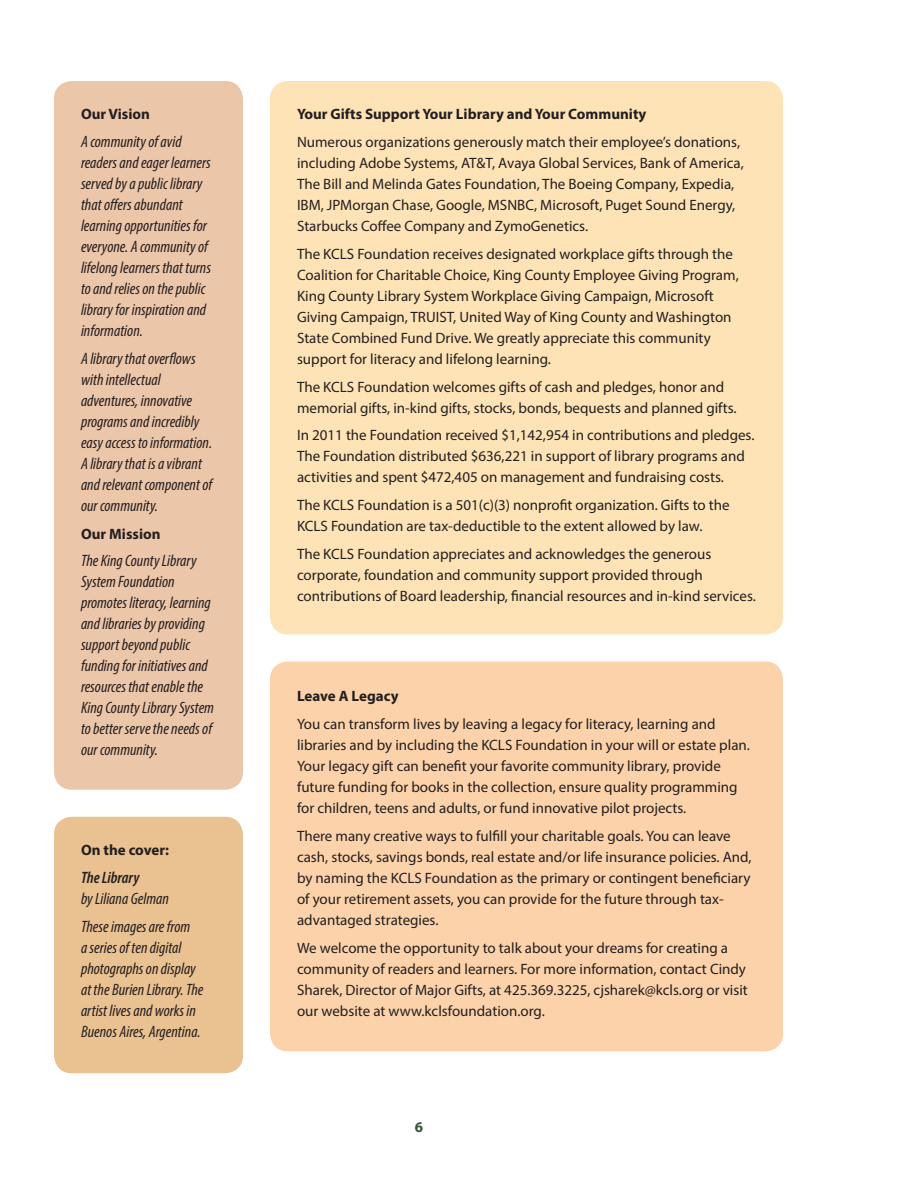
<style>
.page{position:relative;width:918px;height:1188px;background:#fff}
.page>*{position:absolute;margin:0;border:0;box-sizing:border-box;transform-origin:0 0}
.Report_Text{font:italic condensed 16.5px/21px "Myriad Pro";color:#231f20}
.Report_Text-2{font:15px/21px "Myriad Pro";color:#231f20}
.Report_Text-3{font:700 15px "Myriad Pro";color:#231f20}
.t1{font:700 15px "Myriad Pro";color:#355439}
.s1{font-weight:600}
</style>
<div class="page">
<div style="left:54px;top:81px;width:189px;height:709px;background:#ecc6a9;border-radius:18px"></div>
<div style="left:270px;top:81px;width:513px;height:553px;background:#fee3b6;border-radius:18px"></div>
<div style="left:270px;top:662px;width:513px;height:389px;background:#fcd2aa;border-radius:18px"></div>
<div style="left:54px;top:817px;width:189px;height:256px;background:#eac191;border-radius:18px"></div>
<p class="Report_Text-3" style="left:81px;top:104px;width:70px">Our Vision</p>
<p class="Report_Text" style="left:81px;top:131px;width:132px">A community of avid readers and eager learners served by a public library that offers abundant learning opportunities for everyone. A community of lifelong learners that turns to and relies on the public library for inspiration and information.</p>
<p class="Report_Text" style="left:81px;top:348px;width:133px">A library that overflows with intellectual adventures, innovative programs and incredibly easy access to information.<br>A library that is a vibrant and relevant component of our community.</p>
<p class="Report_Text-3" style="left:81px;top:524px;width:81px">Our Mission</p>
<p class="Report_Text" style="left:81px;top:550px;width:135px">The King County Library<br>System Foundation promotes literacy, learning and libraries by providing support beyond public funding for initiatives and resources that enable the<br>King County Library System to better serve the needs of our community.</p>
<p class="Report_Text-3" style="left:81px;top:840px;width:90px">On the cover:</p>
<p class="Report_Text" style="left:81px;top:867px;width:89px"><span class="s1">The Library<br></span>by Liliana Gelman</p>
<p class="Report_Text" style="left:81px;top:915px;width:124px">These images are from<br>a series of ten digital photographs on display at the Burien Library. The artist lives and works in<br>Buenos Aires, Argentina.</p>
<p class="Report_Text-3" style="left:297px;top:104px;width:351px">Your Gifts Support Your Library and Your Community</p>
<p class="Report_Text-2" style="left:297px;top:131px;width:448px">Numerous organizations generously match their employee’s donations, including Adobe Systems, AT&amp;T, Avaya Global Services, Bank of America, The Bill and Melinda Gates Foundation, The Boeing Company, Expedia, IBM, JPMorgan Chase, Google, MSNBC, Microsoft, Puget Sound Energy, Starbucks Coffee Company and ZymoGenetics.</p>
<p class="Report_Text-2" style="left:297px;top:243px;width:443px">The KCLS Foundation receives designated workplace gifts through the Coalition for Charitable Choice, King County Employee Giving Program, King County Library System Workplace Giving Campaign, Microsoft Giving Campaign, TRUIST, United Way of King County and Washington State Combined Fund Drive. We greatly appreciate this community support for literacy and lifelong learning.</p>
<p class="Report_Text-2" style="left:297px;top:376px;width:441px">The KCLS Foundation welcomes gifts of cash and pledges, honor and memorial gifts, in-kind gifts, stocks, bonds, bequests and planned gifts.</p>
<p class="Report_Text-2" style="left:297px;top:424px;width:459px">In 2011 the Foundation received $1,142,954 in contributions and pledges.<br>The Foundation distributed $636,221 in support of library programs and activities and spent $472,405 on management and fundraising costs.</p>
<p class="Report_Text-2" style="left:297px;top:494px;width:434px">The KCLS Foundation is a 501(c)(3) nonprofit organization. Gifts to the<br>KCLS Foundation are tax-deductible to the extent allowed by law.</p>
<p class="Report_Text-2" style="left:297px;top:543px;width:460px">The KCLS Foundation appreciates and acknowledges the generous corporate, foundation and community support provided through contributions of Board leadership, financial resources and in-kind services.</p>
<p class="Report_Text-3" style="left:297px;top:686px;width:103px">Leave A Legacy</p>
<p class="Report_Text-2" style="left:297px;top:713px;width:455px">You can transform lives by leaving a legacy for literacy, learning and libraries and by including the KCLS Foundation in your will or estate plan.<br>Your legacy gift can benefit your favorite community library, provide future funding for books in the collection, ensure quality programming for children, teens and adults, or fund innovative pilot projects.</p>
<p class="Report_Text-2" style="left:297px;top:825px;width:456px">There many creative ways to fulfill your charitable goals. You can leave cash, stocks, savings bonds, real estate and/or life insurance policies. And, by naming the KCLS Foundation as the primary or contingent beneficiary of your retirement assets, you can provide for the future through tax&shy;advantaged strategies.</p>
<p class="Report_Text-2" style="left:297px;top:937px;width:452px">We welcome the opportunity to talk about your dreams for creating a community of readers and learners. For more information, contact Cindy Sharek, Director of Major Gifts, at 425.369.3225, cjsharek@kcls.org or visit our website at www.kclsfoundation.org.</p>
<p class="t1" style="left:415px;top:1117px;width:10px">6</p>
</div>
